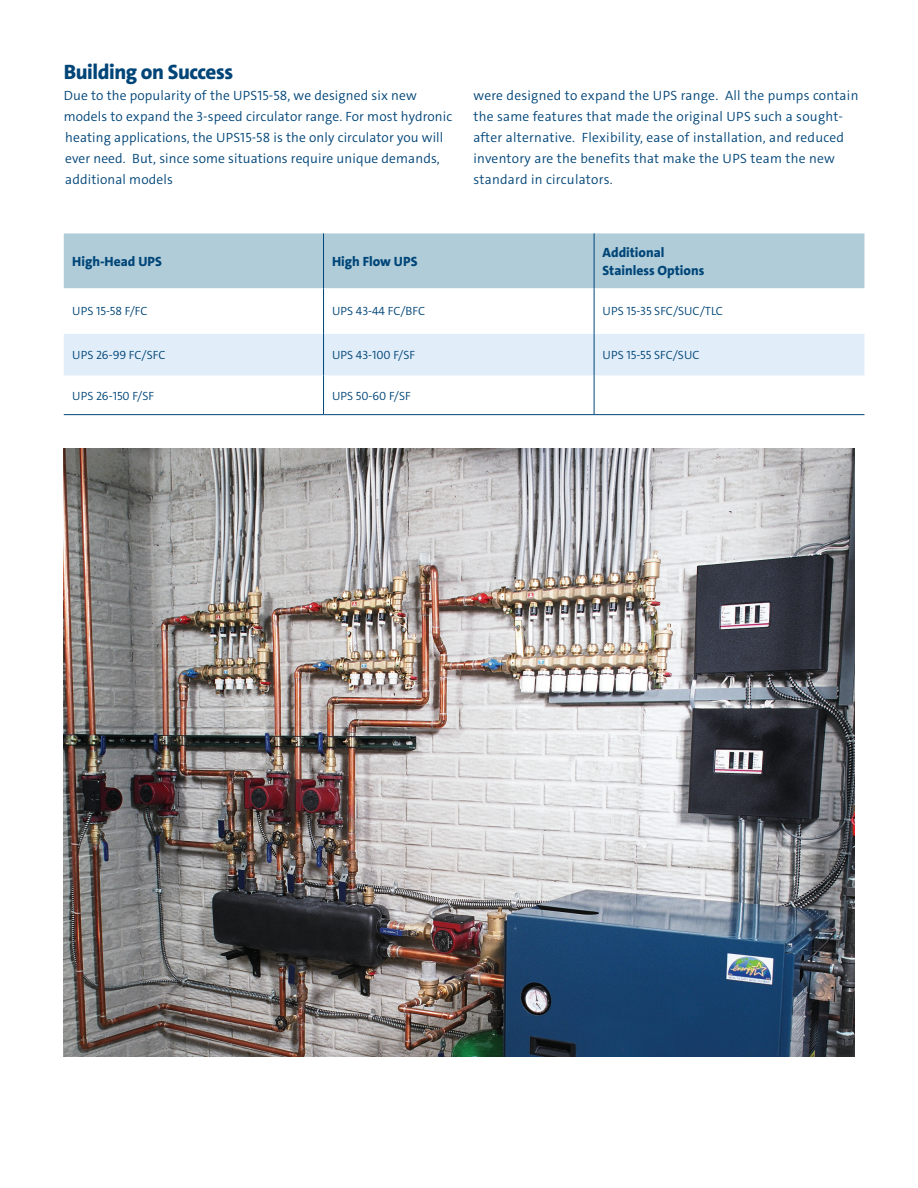
<style>
.page{position:relative;width:918px;height:1188px;background:#fff}
.page>*{position:absolute;margin:0;border:0;box-sizing:border-box;transform-origin:0 0}
.t1{font:800 21px "Grundfos The Sans";letter-spacing:-.02em;color:#004578}
.t2{font:300 13.5px/21px "Grundfos The Sans";letter-spacing:.01em;color:#004578}
.t3{font:800 13.5px/18px "Grundfos The Sans";color:#004578}
.t4{font:300 12px "Grundfos The Sans";color:#004578}
</style>
<div class="page">
<div style="left:64px;top:233px;width:800px;height:55px;background:#afccd8"></div>
<svg style="left:64px;top:288px;width:800px;height:126px"></svg>
<div style="left:64px;top:334px;width:800px;height:41px;background:#e1edf8"></div>
<hr style="left:323px;top:288px;width:1px;height:46px;background:#004578">
<hr style="left:594px;top:288px;width:1px;height:46px;background:#004578">
<hr style="left:323px;top:334px;width:1px;height:41px;background:#004578">
<hr style="left:594px;top:334px;width:1px;height:41px;background:#004578">
<hr style="left:323px;top:375px;width:1px;height:39px;background:#004578">
<hr style="left:594px;top:375px;width:1px;height:39px;background:#004578">
<hr style="left:64px;top:414px;width:260px;height:1px;background:#004578">
<hr style="left:324px;top:414px;width:270px;height:1px;background:#004578">
<hr style="left:594px;top:414px;width:270px;height:1px;background:#004578">
<hr style="left:323px;top:233px;width:1px;height:55px;background:#004578">
<hr style="left:594px;top:233px;width:1px;height:55px;background:#004578">
<img style="left:64px;top:448px;width:790px;height:609px">
<h1 class="t1" style="left:64px;top:59px;width:171px">Building on Success</h1>
<p class="t2" style="left:64px;top:85px;width:390px">Due to the popularity of the UPS15-58, we designed six new models to expand the 3-speed circulator range. For most hydronic heating applications, the UPS15-58 is the only circulator you will ever need. But, since some situations require unique demands, additional models</p>
<p class="t2" style="left:473px;top:85px;width:387px">were designed to expand the UPS range. All the pumps contain the same features that made the original UPS such a sought&shy;after alternative. Flexibility, ease of installation, and reduced inventory are the benefits that make the UPS team the new standard in circulators.</p>
<p class="t3" style="left:72px;top:252px;width:91px">High-Head UPS</p>
<p class="t3" style="left:332px;top:252px;width:87px">High Flow UPS</p>
<p class="t3" style="left:603px;top:243px;width:103px">Additional<br>Stainless Options</p>
<p class="t4" style="left:72px;top:304px;width:77px">UPS 15-58 F/FC</p>
<p class="t4" style="left:332px;top:304px;width:95px">UPS 43-44 FC/BFC</p>
<p class="t4" style="left:603px;top:304px;width:122px">UPS 15-35 SFC/SUC/TLC</p>
<p class="t4" style="left:72px;top:347px;width:95px">UPS 26-99 FC/SFC</p>
<p class="t4" style="left:332px;top:347px;width:85px">UPS 43-100 F/SF</p>
<p class="t4" style="left:603px;top:347px;width:98px">UPS 15-55 SFC/SUC</p>
<p class="t4" style="left:72px;top:388px;width:83px">UPS 26-150 F/SF</p>
<p class="t4" style="left:332px;top:388px;width:80px">UPS 50-60 F/SF</p>
</div>
